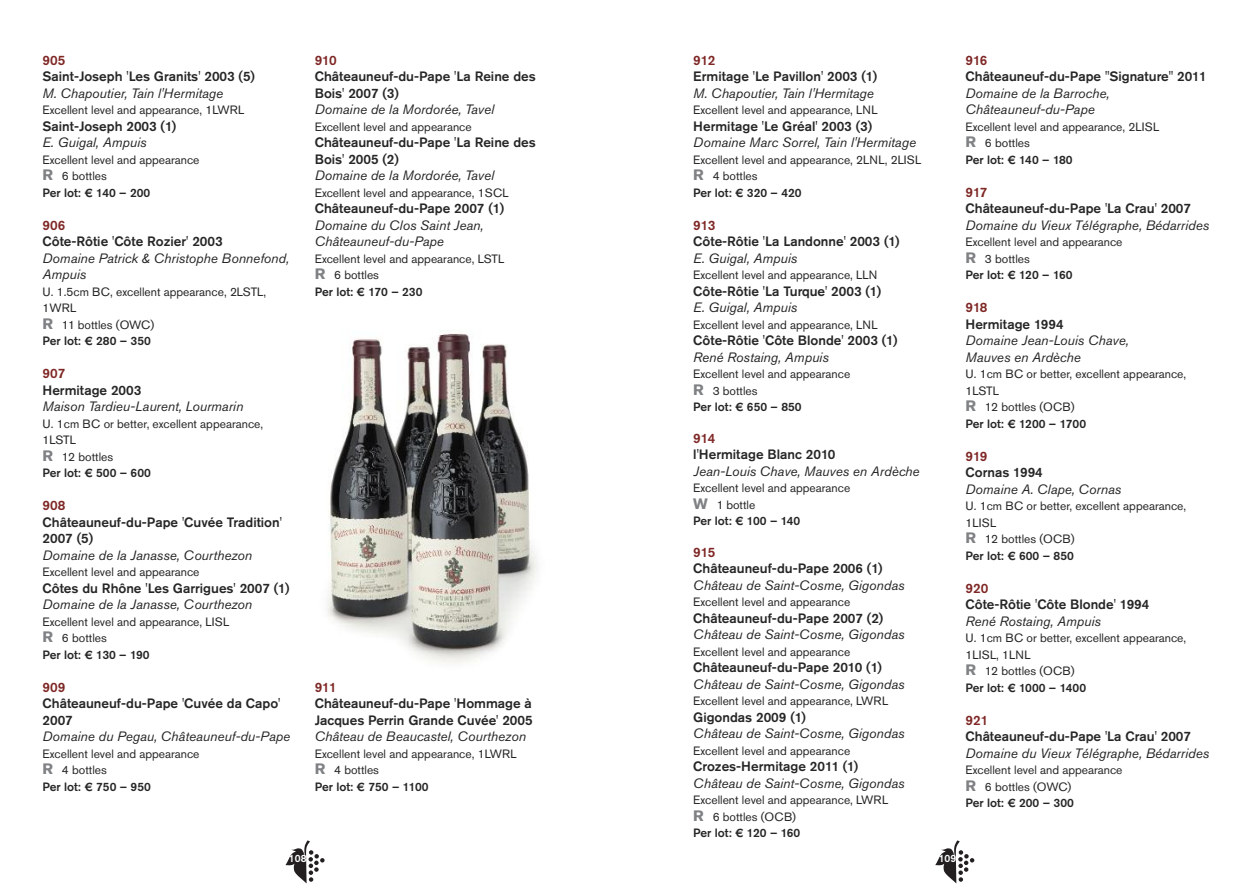
<style>
.page{position:relative;width:1259px;height:893px;background:#fff}
.page>*{position:absolute;margin:0;border:0;box-sizing:border-box;transform-origin:0 0}
.t1{font:italic 13.5px/16.5px "Akzidenz Grotesk BE";color:#272627}
.t2{font:500 13.5px/16.5px "Akzidenz Grotesk BE";color:#272627}
.t3{font:12px/16.5px "Akzidenz Grotesk BE";color:#272627}
.t4{font:500 10.5px "Akzidenz Grotesk BE";color:#fff}
.s1{color:#7e2725}
.s2{font-weight:400;font-style:italic}
.s3{font-weight:700;font-size:15px;color:#7f8184}
.s4{font-weight:500}
.s5{font-weight:500;font-style:normal;color:#7e2725}
.s6{font-weight:500;font-style:normal}
</style>
<div class="page">
<svg style="left:935px;top:840px;width:39px;height:43px"></svg>
<svg style="left:285px;top:840px;width:39px;height:43px"></svg>
<img style="left:327px;top:331px;width:210px;height:332px">
<p class="t2" style="left:43px;top:53px;width:214px"><span class="s1">905<br></span>Saint-Joseph 'Les Granits' 2003 (5)<br><span class="s2">M. Chapoutier, Tain l'Hermitage</span></p>
<p class="t3" style="left:43px;top:103px;width:203px">Excellent level and appearance, 1LWRL</p>
<p class="t2" style="left:43px;top:119px;width:135px">Saint-Joseph 2003 (1)<br><span class="s2">E. Guigal, Ampuis</span></p>
<p class="t3" style="left:43px;top:153px;width:158px">Excellent level and appearance<br><span class="s3">R</span> 6 bottles<br><span class="s4">Per lot: € 140 – 200</span></p>
<p class="t1" style="left:43px;top:218px;width:248px"><span class="s5">906<br></span><span class="s6">Côte-Rôtie 'Côte Rozier' 2003<br></span>Domaine Patrick &amp; Christophe Bonnefond,<br>Ampuis</p>
<p class="t3" style="left:43px;top:285px;width:225px">U. 1.5cm BC, excellent appearance, 2LSTL,<br>1WRL<br><span class="s3">R</span> 11 bottles (OWC)<br><span class="s4">Per lot: € 280 – 350</span></p>
<p class="t1" style="left:43px;top:367px;width:202px"><span class="s5">907<br></span><span class="s6">Hermitage 2003<br></span>Maison Tardieu-Laurent, Lourmarin</p>
<p class="t3" style="left:43px;top:417px;width:222px">U. 1cm BC or better, excellent appearance,<br>1LSTL<br><span class="s3">R</span> 12 bottles<br><span class="s4">Per lot: € 500 – 600</span></p>
<p class="t2" style="left:43px;top:498px;width:241px"><span class="s1">908<br></span>Châteauneuf-du-Pape 'Cuvée Tradition'<br>2007 (5)<br><span class="s2">Domaine de la Janasse, Courthezon</span></p>
<p class="t3" style="left:43px;top:565px;width:158px">Excellent level and appearance</p>
<p class="t2" style="left:43px;top:581px;width:249px">Côtes du Rhône 'Les Garrigues' 2007 (1)<br><span class="s2">Domaine de la Janasse, Courthezon</span></p>
<p class="t3" style="left:43px;top:615px;width:188px">Excellent level and appearance, LISL<br><span class="s3">R</span> 6 bottles<br><span class="s4">Per lot: € 130 – 190</span></p>
<p class="t2" style="left:43px;top:680px;width:249px"><span class="s1">909<br></span>Châteauneuf-du-Pape 'Cuvée da Capo'<br>2007<br><span class="s2">Domaine du Pegau, Châteauneuf-du-Pape</span></p>
<p class="t3" style="left:43px;top:747px;width:158px">Excellent level and appearance<br><span class="s3">R</span> 4 bottles<br><span class="s4">Per lot: € 750 – 950</span></p>
<p class="t2" style="left:315px;top:53px;width:223px"><span class="s1">910<br></span>Châteauneuf-du-Pape 'La Reine des<br>Bois' 2007 (3)<br><span class="s2">Domaine de la Mordorée, Tavel</span></p>
<p class="t3" style="left:315px;top:120px;width:158px">Excellent level and appearance</p>
<p class="t2" style="left:315px;top:135px;width:223px">Châteauneuf-du-Pape 'La Reine des<br>Bois' 2005 (2)<br><span class="s2">Domaine de la Mordorée, Tavel</span></p>
<p class="t3" style="left:315px;top:186px;width:195px">Excellent level and appearance, 1SCL</p>
<p class="t1" style="left:315px;top:202px;width:191px"><span class="s6">Châteauneuf-du-Pape 2007 (1)<br></span>Domaine du Clos Saint Jean,<br>Châteauneuf-du-Pape</p>
<p class="t3" style="left:315px;top:252px;width:191px">Excellent level and appearance, LSTL<br><span class="s3">R</span> 6 bottles<br><span class="s4">Per lot: € 170 – 230</span></p>
<p class="t2" style="left:315px;top:680px;width:219px"><span class="s1">911<br></span>Châteauneuf-du-Pape 'Hommage à<br>Jacques Perrin Grande Cuvée' 2005<br><span class="s2">Château de Beaucastel, Courthezon</span></p>
<p class="t3" style="left:315px;top:747px;width:203px">Excellent level and appearance, 1LWRL<br><span class="s3">R</span> 4 bottles<br><span class="s4">Per lot: € 750 – 1100</span></p>
<p class="t1" style="left:693px;top:53px;width:185px"><span class="s5">912<br></span><span class="s6">Ermitage 'Le Pavillon' 2003 (1)<br></span>M. Chapoutier, Tain l'Hermitage</p>
<p class="t3" style="left:693px;top:103px;width:186px">Excellent level and appearance, LNL</p>
<p class="t1" style="left:693px;top:119px;width:224px"><span class="s6">Hermitage 'Le Gréal' 2003 (3)<br></span>Domaine Marc Sorrel, Tain l'Hermitage</p>
<p class="t3" style="left:693px;top:153px;width:230px">Excellent level and appearance, 2LNL, 2LISL<br><span class="s3">R</span> 4 bottles<br><span class="s4">Per lot: € 320 – 420</span></p>
<p class="t2" style="left:693px;top:218px;width:208px"><span class="s1">913<br></span>Côte-Rôtie 'La Landonne' 2003 (1)<br><span class="s2">E. Guigal, Ampuis</span></p>
<p class="t3" style="left:693px;top:268px;width:185px">Excellent level and appearance, LLN</p>
<p class="t2" style="left:693px;top:284px;width:189px">Côte-Rôtie 'La Turque' 2003 (1)<br><span class="s2">E. Guigal, Ampuis</span></p>
<p class="t3" style="left:693px;top:318px;width:186px">Excellent level and appearance, LNL</p>
<p class="t2" style="left:693px;top:333px;width:206px">Côte-Rôtie 'Côte Blonde' 2003 (1)<br><span class="s2">René Rostaing, Ampuis</span></p>
<p class="t3" style="left:693px;top:367px;width:158px">Excellent level and appearance<br><span class="s3">R</span> 3 bottles<br><span class="s4">Per lot: € 650 – 850</span></p>
<p class="t1" style="left:693px;top:431px;width:228px"><span class="s5">914<br></span><span class="s6">l'Hermitage Blanc 2010<br></span>Jean-Louis Chave, Mauves en Ardèche</p>
<p class="t3" style="left:693px;top:481px;width:158px">Excellent level and appearance<br><span class="s3">W</span> 1 bottle<br><span class="s4">Per lot: € 100 – 140</span></p>
<p class="t1" style="left:693px;top:545px;width:213px"><span class="s5">915<br></span><span class="s6">Châteauneuf-du-Pape 2006 (1)<br></span>Château de Saint-Cosme, Gigondas</p>
<p class="t3" style="left:693px;top:595px;width:158px">Excellent level and appearance</p>
<p class="t1" style="left:693px;top:611px;width:213px"><span class="s6">Châteauneuf-du-Pape 2007 (2)<br></span>Château de Saint-Cosme, Gigondas</p>
<p class="t3" style="left:693px;top:645px;width:158px">Excellent level and appearance</p>
<p class="t1" style="left:693px;top:661px;width:213px"><span class="s6">Châteauneuf-du-Pape 2010 (1)<br></span>Château de Saint-Cosme, Gigondas</p>
<p class="t3" style="left:693px;top:694px;width:196px">Excellent level and appearance, LWRL</p>
<p class="t1" style="left:693px;top:710px;width:213px"><span class="s6">Gigondas 2009 (1)<br></span>Château de Saint-Cosme, Gigondas</p>
<p class="t3" style="left:693px;top:744px;width:158px">Excellent level and appearance</p>
<p class="t1" style="left:693px;top:760px;width:213px"><span class="s6">Crozes-Hermitage 2011 (1)<br></span>Château de Saint-Cosme, Gigondas</p>
<p class="t3" style="left:693px;top:793px;width:196px">Excellent level and appearance, LWRL<br><span class="s3">R</span> 6 bottles (OCB)<br><span class="s4">Per lot: € 120 – 160</span></p>
<p class="t4" style="left:289px;top:855px;width:19px">108</p>
<p class="t4" style="left:938px;top:855px;width:19px">109</p>
<p class="t1" style="left:965px;top:53px;width:243px"><span class="s5">916<br></span><span class="s6">Châteauneuf-du-Pape "Signature" 2011<br></span>Domaine de la Barroche,<br>Châteauneuf-du-Pape</p>
<p class="t3" style="left:965px;top:120px;width:195px">Excellent level and appearance, 2LISL<br><span class="s3">R</span> 6 bottles<br><span class="s4">Per lot: € 140 – 180</span></p>
<p class="t1" style="left:965px;top:185px;width:245px"><span class="s5">917<br></span><span class="s6">Châteauneuf-du-Pape 'La Crau' 2007<br></span>Domaine du Vieux Télégraphe, Bédarrides</p>
<p class="t3" style="left:965px;top:235px;width:158px">Excellent level and appearance<br><span class="s3">R</span> 3 bottles<br><span class="s4">Per lot: € 120 – 160</span></p>
<p class="t1" style="left:965px;top:301px;width:165px"><span class="s5">918<br></span><span class="s6">Hermitage 1994<br></span>Domaine Jean-Louis Chave,<br>Mauves en Ardèche</p>
<p class="t3" style="left:965px;top:367px;width:222px">U. 1cm BC or better, excellent appearance,<br>1LSTL<br><span class="s3">R</span> 12 bottles (OCB)<br><span class="s4">Per lot: € 1200 – 1700</span></p>
<p class="t1" style="left:965px;top:449px;width:157px"><span class="s5">919<br></span><span class="s6">Cornas 1994<br></span>Domaine A. Clape, Cornas</p>
<p class="t3" style="left:965px;top:499px;width:222px">U. 1cm BC or better, excellent appearance,<br>1LISL<br><span class="s3">R</span> 12 bottles (OCB)<br><span class="s4">Per lot: € 600 – 850</span></p>
<p class="t2" style="left:965px;top:581px;width:185px"><span class="s1">920<br></span>Côte-Rôtie 'Côte Blonde' 1994<br><span class="s2">René Rostaing, Ampuis</span></p>
<p class="t3" style="left:965px;top:631px;width:222px">U. 1cm BC or better, excellent appearance,<br>1LISL, 1LNL<br><span class="s3">R</span> 12 bottles (OCB)<br><span class="s4">Per lot: € 1000 – 1400</span></p>
<p class="t1" style="left:965px;top:713px;width:245px"><span class="s5">921<br></span><span class="s6">Châteauneuf-du-Pape 'La Crau' 2007<br></span>Domaine du Vieux Télégraphe, Bédarrides</p>
<p class="t3" style="left:965px;top:763px;width:158px">Excellent level and appearance<br><span class="s3">R</span> 6 bottles (OWC)<br><span class="s4">Per lot: € 200 – 300</span></p>
</div>
